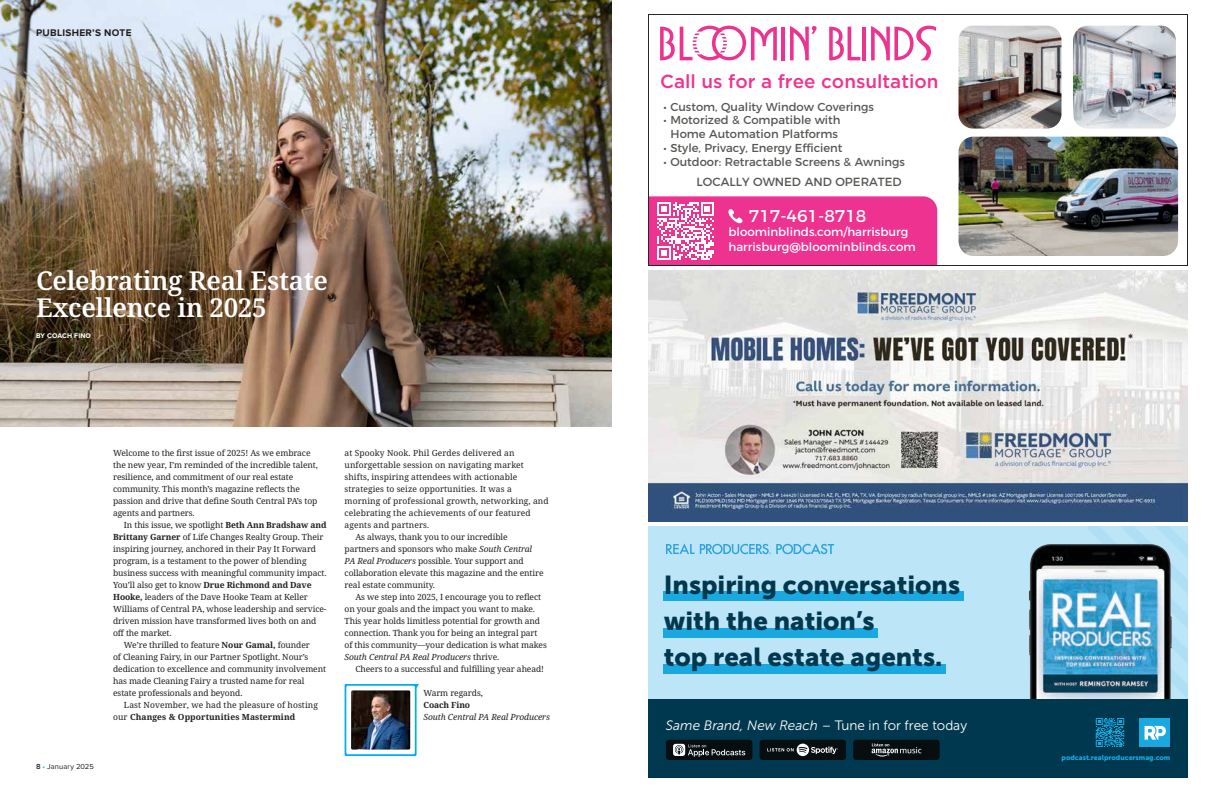
<style>
.page{position:relative;width:1224px;height:792px;background:#fff}
.page>*{position:absolute;margin:0;border:0;box-sizing:border-box;transform-origin:0 0}
.t1{font:600 26px/27px "Avrile Serif";letter-spacing:-.01em;color:#fff}
.t2{font:25.8px/35.9px "Museo Sans 900";color:#00394f}
.t3{font:500 18.9px "Gotham";color:#ee348e}
.t4{font:17px "Montserrat";color:#fff}
.t5{font:13.6px "Museo Sans 300";color:#fff}
.t6{font:11.8px/14.2px "Montserrat";color:#fff}
.t7{font:11.8px "Montserrat";color:#585553}
.t8{font:11.5px/13.8px "Montserrat";color:#585553;text-align:center}
.t9{font:700 10px "Proxima Nova";letter-spacing:.03em;color:#231f20}
.t10{font:8.5px/12px "Avrile Serif";letter-spacing:-.01em;color:#231f20}
.t11{font:8.5px "Avrile Serif";letter-spacing:.01em;color:#231f20}
.t12{font:italic 8.5px "Avrile Serif";letter-spacing:-.01em;color:#231f20}
.t13{font:700 8.5px "Avrile Serif";letter-spacing:.01em;color:#231f20}
.t14{font:700 8.5px "Avrile Serif";letter-spacing:-.01em;color:#231f20}
.t15{font:7.5px "Proxima Nova";letter-spacing:.015em;color:#231f20}
.t16{font:7px "Museo Sans 900";color:#19a8e0}
.t17{font:700 7px "Proxima Nova";letter-spacing:.02em;color:#fff}
.s1{font-weight:600}
.s2{color:#19a8e0}
.s3{font-weight:700}
.s4{font-weight:400}
.s5{font-style:italic}
.s6{font-style:normal}
</style>
<div class="page">
<img style="left:0;top:0;width:612px;height:426px">
<img style="left:648px;top:270px;width:540px;height:252px">
<img style="left:648px;top:14px;width:540px;height:252px">
<svg style="left:648px;top:196px;width:289px;height:70px"></svg>
<div style="left:648px;top:526px;width:540px;height:252px;background:#bce6f8"></div>
<div style="left:1089px;top:526px;width:99px;height:252px;background:linear-gradient(to right,#b5e2f6,#b7e3f7)"></div>
<img style="left:1018px;top:536px;width:165px;height:164px">
<div style="left:648px;top:700px;width:540px;height:78px;background:#00394f"></div>
<svg style="left:666px;top:740px;width:86px;height:20px"></svg>
<svg style="left:760px;top:740px;width:86px;height:20px"></svg>
<svg style="left:853px;top:740px;width:87px;height:20px"></svg>
<div style="left:663px;top:591px;width:301px;height:10px;background:#19a8e0"></div>
<div style="left:663px;top:628px;width:215px;height:9px;background:#19a8e0"></div>
<div style="left:663px;top:664px;width:283px;height:10px;background:#19a8e0"></div>
<svg style="left:666px;top:543px;width:168px;height:11px"></svg>
<div style="left:1139px;top:718px;width:31px;height:29px;background:#19a8e0"></div>
<svg style="left:1145px;top:726px;width:21px;height:14px"></svg>
<svg style="left:1096px;top:718px;width:28px;height:29px"></svg>
<svg style="left:345px;top:684px;width:74px;height:72px"></svg>
<img style="left:351px;top:690px;width:59px;height:60px">
<p class="t9" style="left:36px;top:28px;width:97px">PUBLISHER’S NOTE</p>
<h1 class="t1" style="left:36px;top:268px;width:294px">Celebrating Real Estate<br>Excellence in 2025</h1>
<p class="t17" style="left:36px;top:332px;width:56px">BY COACH FINO</p>
<p class="t15" style="left:36px;top:762px;width:59px"><span class="s1">8</span> <span class="s2">•</span> January 2025</p>
<p class="t10" style="left:113px;top:447px;width:206px">Welcome to the first issue of 2025! As we embrace the new year, I’m reminded of the incredible talent, resilience, and commitment of our real estate community. This month’s magazine reflects the passion and drive that define South Central PA’s top agents and partners.</p>
<p class="t10" style="left:124px;top:519px;width:204px">In this issue, we spotlight <span class="s3">Beth Ann Bradshaw and</span></p>
<p class="t10" style="left:113px;top:531px;width:212px"><span class="s3">Brittany Garner</span> of Life Changes Realty Group. Their</p>
<p class="t10" style="left:113px;top:543px;width:204px">inspiring journey, anchored in their Pay It Forward</p>
<p class="t10" style="left:113px;top:555px;width:195px">program, is a testament to the power of blending</p>
<p class="t10" style="left:113px;top:567px;width:215px">business success with meaningful community impact.</p>
<p class="t10" style="left:113px;top:579px;width:200px">You’ll also get to know <span class="s3">Drue Richmond and Dave</span></p>
<p class="t10" style="left:113px;top:591px;width:196px"><span class="s3">Hooke,</span> leaders of the Dave Hooke Team at Keller</p>
<p class="t10" style="left:113px;top:603px;width:215px">Williams of Central PA, whose leadership and service-</p>
<p class="t10" style="left:113px;top:615px;width:205px">driven mission have transformed lives both on and</p>
<p class="t10" style="left:113px;top:627px;width:60px">off the market.</p>
<p class="t10" style="left:124px;top:639px;width:187px">We’re thrilled to feature <span class="s3">Nour Gamal,</span> founder</p>
<p class="t10" style="left:113px;top:651px;width:197px">of Cleaning Fairy, in our Partner Spotlight. Nour’s</p>
<p class="t10" style="left:113px;top:663px;width:214px">dedication to excellence and community involvement</p>
<p class="t10" style="left:113px;top:675px;width:193px">has made Cleaning Fairy a trusted name for real</p>
<p class="t10" style="left:113px;top:687px;width:131px">estate professionals and beyond.</p>
<p class="t11" style="left:124px;top:699px;width:196px">Last November, we had the pleasure of hosting</p>
<p class="t13" style="left:113px;top:711px;width:184px"><span class="s4">our</span> Changes &amp; Opportunities Mastermind</p>
<p class="t11" style="left:345px;top:447px;width:171px">at Spooky Nook. Phil Gerdes delivered an</p>
<p class="t11" style="left:345px;top:459px;width:181px">unforgettable session on navigating market</p>
<p class="t11" style="left:345px;top:471px;width:174px">shifts, inspiring attendees with actionable</p>
<p class="t11" style="left:345px;top:483px;width:169px">strategies to seize opportunities. It was a</p>
<p class="t11" style="left:345px;top:495px;width:206px">morning of professional growth, networking, and</p>
<p class="t11" style="left:345px;top:507px;width:188px">celebrating the achievements of our featured</p>
<p class="t11" style="left:345px;top:519px;width:86px">agents and partners.</p>
<p class="t10" style="left:355px;top:531px;width:154px">As always, thank you to our incredible</p>
<p class="t10" style="left:345px;top:543px;width:189px">partners and sponsors who make <span class="s5">South Central</span></p>
<p class="t10" style="left:345px;top:555px;width:181px"><span class="s5">PA Real Producers</span> possible. Your support and</p>
<p class="t10" style="left:345px;top:567px;width:200px">collaboration elevate this magazine and the entire</p>
<p class="t10" style="left:345px;top:579px;width:92px">real estate community.</p>
<p class="t10" style="left:355px;top:591px;width:187px">As we step into 2025, I encourage you to reflect</p>
<p class="t10" style="left:345px;top:603px;width:192px">on your goals and the impact you want to make.</p>
<p class="t10" style="left:345px;top:615px;width:197px">This year holds limitless potential for growth and</p>
<p class="t10" style="left:345px;top:627px;width:194px">connection. Thank you for being an integral part</p>
<p class="t10" style="left:345px;top:639px;width:204px">of this community—your dedication is what makes</p>
<p class="t12" style="left:345px;top:651px;width:156px">South Central PA Real Producers <span class="s6">thrive.</span></p>
<p class="t10" style="left:355px;top:663px;width:190px">Cheers to a successful and fulfilling year ahead!</p>
<p class="t10" style="left:423px;top:687px;width:61px">Warm regards,</p>
<p class="t14" style="left:423px;top:699px;width:48px">Coach Fino</p>
<p class="t12" style="left:423px;top:711px;width:128px">South Central PA Real Producers</p>
<h3 class="t3" style="left:660px;top:69px;width:280px">Call us for a free consultation</h3>
<h3 class="t8" style="left:664px;top:99px;width:212px">• Custom, Quality Window Coverings</h3>
<h3 class="t8" style="left:664px;top:112px;width:179px">• Motorized &amp; Compatible with<br>Home Automation Platforms</h3>
<h3 class="t8" style="left:664px;top:140px;width:180px">• Style, Privacy, Energy Efficient</h3>
<h3 class="t8" style="left:664px;top:154px;width:243px">• Outdoor: Retractable Screens &amp; Awnings</h3>
<h3 class="t7" style="left:697px;top:172px;width:207px">LOCALLY OWNED AND OPERATED</h3>
<h3 class="t4" style="left:749px;top:203px;width:119px">717-461-8718</h3>
<h3 class="t6" style="left:729px;top:224px;width:189px">bloominblinds.com/harrisburg harrisburg@bloominblinds.com</h3>
<h2 class="t2" style="left:664px;top:567px;width:298px">Inspiring conversations with the nation’s<br>top real estate agents.</h2>
<h3 class="t5" style="left:666px;top:718px;width:303px"><span class="s5">Same Brand, New Reach</span> – Tune in for free today</h3>
<p class="t16" style="left:1062px;top:754px;width:110px">podcast.realproducersmag.com</p>
</div>
